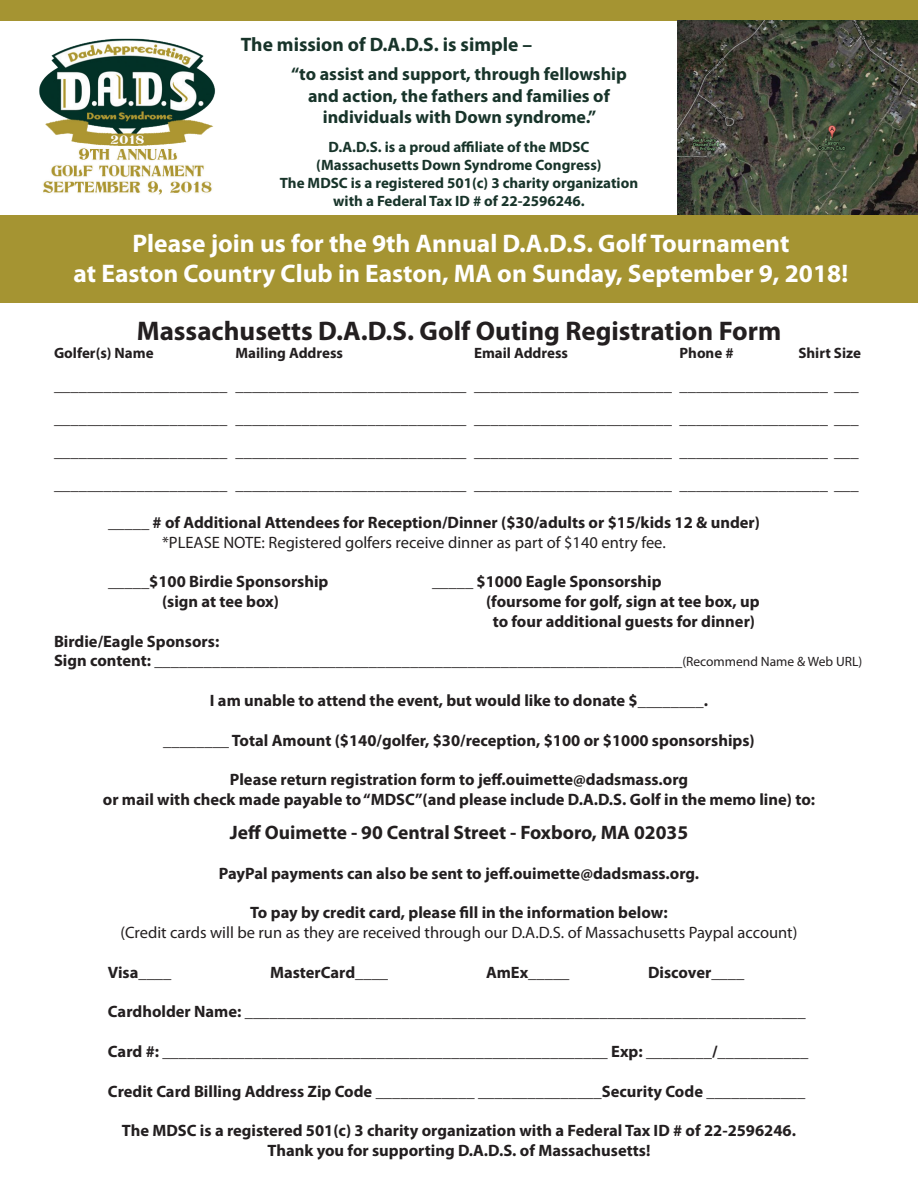
<style>
.page{position:relative;width:918px;height:1188px;background:#fff}
.page>*{position:absolute;margin:0;border:0;box-sizing:border-box;transform-origin:0 0}
.t1{font:700 27px "Myriad Pro";color:#231f20}
.t2{font:700 25.5px/30.6px "Myriad Pro";color:#fff;text-align:center}
.t3{font:700 19.5px "Myriad Pro";color:#231f20}
.t4{font:700 19.5px "Myriad Pro";color:#18342a}
.t5{font:700 18px/21.6px "Myriad Pro";color:#18342a;text-align:center}
.t6{font:700 16.5px/19.8px "Myriad Pro";color:#231f20;text-align:center}
.t7{font:16.5px "Myriad Pro";color:#231f20}
.t8{font:700 15px/18px "Myriad Pro";color:#18342a;text-align:center}
.t9{font:700 15px "Myriad Pro";color:#231f20}
.s1{font-weight:400;font-size:13.5px}
</style>
<div class="page">
<div style="left:0;top:0;width:918px;height:20px;background:#a59432"></div>
<div style="left:0;top:215px;width:918px;height:87px;background:#a59432"></div>
<img style="left:39px;top:38px;width:176px;height:157px">
<img style="left:677px;top:20px;width:241px;height:195px">
<p class="t4" style="left:241px;top:32px;width:293px">The mission of D.A.D.S. is simple –</p>
<p class="t5" style="left:291px;top:63px;width:337px">“to assist and support, through fellowship and action, the fathers and families of individuals with Down syndrome.”</p>
<p class="t8" style="left:280px;top:138px;width:360px">D.A.D.S. is a proud affiliate of the MDSC (Massachusetts Down Syndrome Congress)<br>The MDSC is a registered 501(c) 3 charity organization with a Federal Tax ID # of 22-2596246.</p>
<h2 class="t2" style="left:74px;top:227px;width:776px">Please join us for the 9th Annual D.A.D.S. Golf Tournament<br>at Easton Country Club in Easton, MA on Sunday, September 9, 2018!</h2>
<h1 class="t1" style="left:137px;top:313px;width:646px">Massachusetts D.A.D.S. Golf Outing Registration Form</h1>
<p class="t9" style="left:54px;top:343px;width:101px">Golfer(s) Name</p>
<p class="t9" style="left:236px;top:343px;width:109px">Mailing Address</p>
<p class="t9" style="left:474px;top:343px;width:96px">Email Address</p>
<p class="t9" style="left:680px;top:343px;width:56px">Phone #</p>
<p class="t9" style="left:798px;top:343px;width:64px">Shirt Size</p>
<p class="t6" style="left:54px;top:368px;width:806px;line-height:33px;text-align:justify">_____________________ ____________________________ ________________________ __________________ ___ _____________________ ____________________________ ________________________ __________________ ___ _____________________ ____________________________ ________________________ __________________ ___ _____________________ ____________________________ ________________________ __________________ ___</p>
<p class="t6" style="left:108px;top:512px;width:653px">_____ # of Additional Attendees for Reception/Dinner ($30/adults or $15/kids 12 &amp; under)</p>
<p class="t7" style="left:162px;top:532px;width:505px">*PLEASE NOTE: Registered golfers receive dinner as part of $140 entry fee.</p>
<p class="t6" style="left:108px;top:571px;width:222px">_____$100 Birdie Sponsorship</p>
<p class="t6" style="left:432px;top:571px;width:231px">_____ $1000 Eagle Sponsorship</p>
<p class="t6" style="left:162px;top:591px;width:118px">(sign at tee box)</p>
<p class="t6" style="left:486px;top:591px;width:275px">(foursome for golf, sign at tee box, up to four additional guests for dinner)</p>
<p class="t6" style="left:54px;top:631px;width:810px;text-align:left">Birdie/Eagle Sponsors:<br>Sign content: ________________________________________________________________<span class="s1">(Recommend Name &amp; Web URL)</span></p>
<p class="t6" style="left:210px;top:690px;width:500px">I am unable to attend the event, but would like to donate $________.</p>
<p class="t6" style="left:163px;top:730px;width:593px">________ Total Amount ($140/golfer, $30/reception, $100 or $1000 sponsorships)</p>
<p class="t6" style="left:103px;top:769px;width:714px">Please return registration form to jeff.ouimette@dadsmass.org<br>or mail with check made payable to “MDSC”(and please include D.A.D.S. Golf in the memo line) to:</p>
<p class="t3" style="left:230px;top:820px;width:460px">Jeff Ouimette - 90 Central Street - Foxboro, MA 02035</p>
<p class="t6" style="left:219px;top:863px;width:482px">PayPal payments can also be sent to jeff.ouimette@dadsmass.org.</p>
<p class="t6" style="left:250px;top:902px;width:419px">To pay by credit card, please fill in the information below:</p>
<p class="t7" style="left:121px;top:922px;width:678px">(Credit cards will be run as they are received through our D.A.D.S. of Massachusetts Paypal account)</p>
<p class="t6" style="left:108px;top:962px;width:65px">Visa____</p>
<p class="t6" style="left:270px;top:962px;width:120px">MasterCard____</p>
<p class="t6" style="left:486px;top:962px;width:85px">AmEx_____</p>
<p class="t6" style="left:648px;top:962px;width:98px">Discover____</p>
<p class="t6" style="left:108px;top:1001px;width:699px">Cardholder Name: ____________________________________________________________________</p>
<p class="t6" style="left:108px;top:1041px;width:702px">Card #: ______________________________________________________ Exp: ________/___________</p>
<p class="t6" style="left:108px;top:1081px;width:699px">Credit Card Billing Address Zip Code ____________ _______________Security Code ____________</p>
<p class="t6" style="left:122px;top:1120px;width:676px">The MDSC is a registered 501(c) 3 charity organization with a Federal Tax ID # of 22-2596246.<br>Thank you for supporting D.A.D.S. of Massachusetts!</p>
</div>
